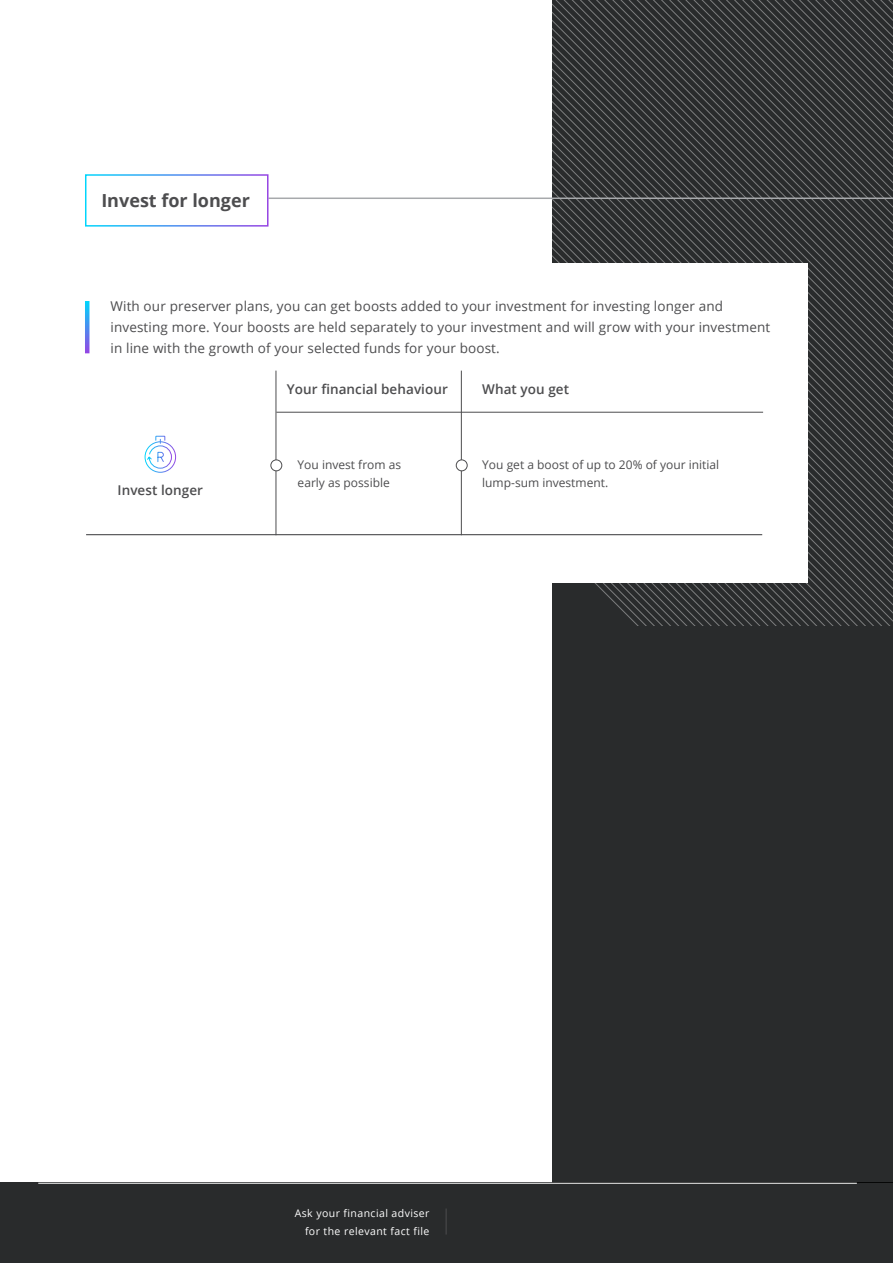
<style>
.page{position:relative;width:893px;height:1263px;background:#fff}
.page>*{position:absolute;margin:0;border:0;box-sizing:border-box;transform-origin:0 0}
.t1{font:700 18px "Open Sans";color:#4d4d4f}
.t2{font:13.5px/21px "Open Sans";letter-spacing:.01em;color:#4d4d4f}
.t3{font:600 13.5px "Open Sans";letter-spacing:.005em;color:#4d4d4f}
.t4{font:12px/18px "Open Sans";color:#4d4d4f}
.t5{font:10.5px/18px "Open Sans";letter-spacing:.04em;color:#fff;text-align:right}
</style>
<div class="page">
<div style="left:553px;top:0;width:340px;height:1183px;background:#292b2c"></div>
<svg style="left:553px;top:2px;width:340px;height:33px"></svg>
<svg style="left:553px;top:39px;width:340px;height:32px"></svg>
<svg style="left:553px;top:76px;width:340px;height:32px"></svg>
<svg style="left:553px;top:112px;width:340px;height:28px"></svg>
<svg style="left:553px;top:145px;width:340px;height:28px"></svg>
<svg style="left:553px;top:173px;width:340px;height:24px"></svg>
<svg style="left:553px;top:197px;width:340px;height:21px"></svg>
<svg style="left:553px;top:218px;width:340px;height:16px"></svg>
<svg style="left:553px;top:234px;width:340px;height:12px"></svg>
<svg style="left:553px;top:246px;width:340px;height:8px"></svg>
<svg style="left:554px;top:258px;width:339px;height:367px"></svg>
<div style="left:85px;top:263px;width:723px;height:320px;background:#fff"></div>
<hr style="left:461px;top:371px;width:1px;height:164px;background:#4d4d4f">
<hr style="left:276px;top:371px;width:1px;height:164px;background:#4d4d4f">
<div style="left:456px;top:460px;width:11px;height:11px;background:#fff;border-radius:50%"></div>
<div style="left:456px;top:459px;width:12px;height:12px;border:1px solid #4d4d4f;border-radius:50%"></div>
<div style="left:271px;top:460px;width:11px;height:11px;background:#fff;border-radius:50%"></div>
<div style="left:270px;top:459px;width:12px;height:12px;border:1px solid #4d4d4f;border-radius:50%"></div>
<hr style="left:268px;top:198px;width:625px;height:1px;background:#a7a9ac">
<svg style="left:85px;top:301px;width:4px;height:52px"></svg>
<hr style="left:276px;top:412px;width:487px;height:1px;background:#4d4d4f">
<hr style="left:86px;top:534px;width:676px;height:1px;background:#4d4d4f">
<svg style="left:146px;top:435px;width:26px;height:34px"></svg>
<div style="left:145px;top:441px;width:31px;height:32px;border:1px solid #fff;border-radius:50%"></div>
<div style="left:85px;top:174px;width:183px;height:53px;border:2px solid #fff"></div>
<div style="left:0;top:1183px;width:893px;height:80px;background:#292b2c"></div>
<hr style="left:38px;top:1183px;width:819px;height:1px;background:#fff">
<svg style="left:446px;top:1209px;width:1px;height:25px"></svg>
<h1 class="t1" style="left:101px;top:188px;width:150px">Invest for longer</h1>
<p class="t2" style="left:110px;top:296px;width:661px">With our preserver plans, you can get boosts added to your investment for investing longer and investing more. Your boosts are held separately to your investment and will grow with your investment in line with the growth of your selected funds for your boost.</p>
<p class="t3" style="left:118px;top:480px;width:87px">Invest longer</p>
<p class="t3" style="left:287px;top:380px;width:163px">Your financial behaviour</p>
<p class="t3" style="left:482px;top:380px;width:88px">What you get</p>
<p class="t4" style="left:298px;top:455px;width:105px">You invest from as early as possible</p>
<p class="t4" style="left:482px;top:455px;width:238px">You get a boost of up to 20% of your initial lump-sum investment.</p>
<p class="t5" style="left:295px;top:1203px;width:136px">Ask your financial adviser for the relevant fact file</p>
</div>
